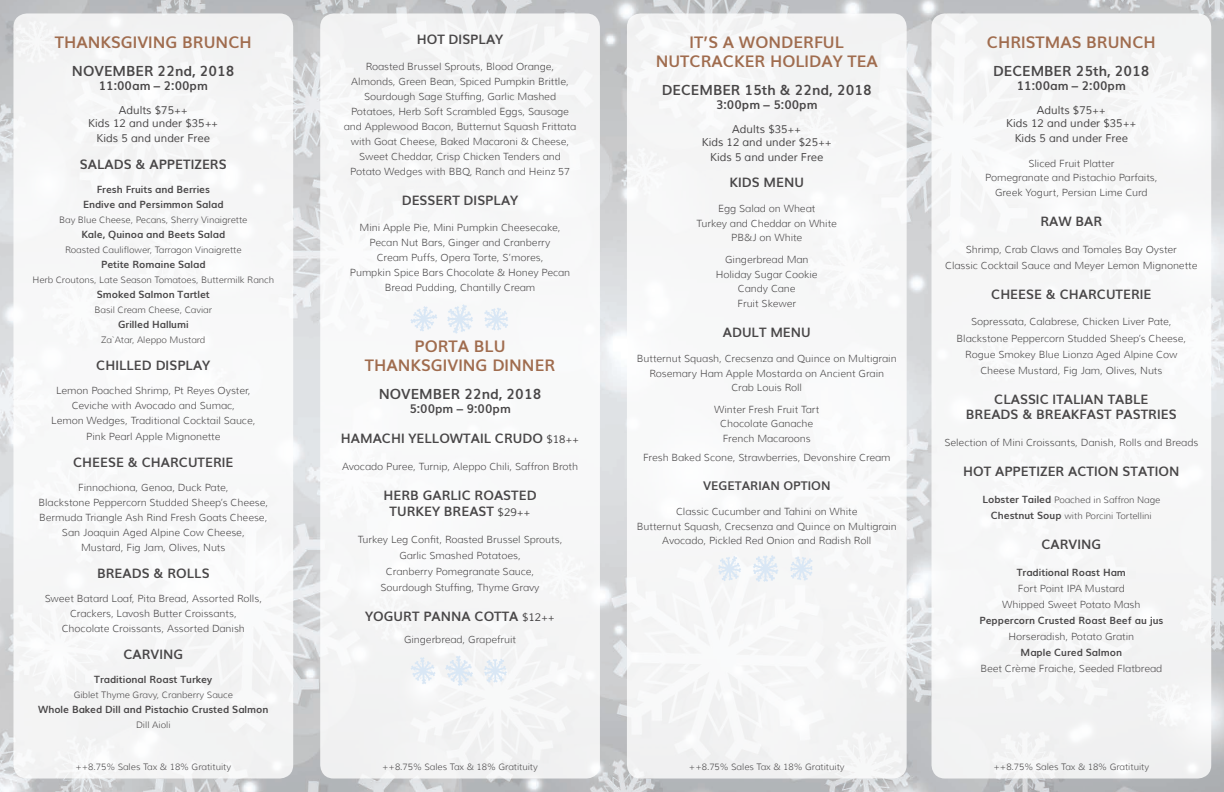
<style>
.page{position:relative;width:1224px;height:792px;background:#fff}
.page>*{position:absolute;margin:0;border:0;box-sizing:border-box;transform-origin:0 0}
.t1{font:700 16px/19.2px "Muli";color:#a06c4e;text-align:center}
.t2{font:700 14px "Muli";color:#484647}
.t3{font:700 13px/15.6px "Muli";color:#484647;text-align:center}
.t4{font:700 12px "Muli";color:#484647}
.t5{font:11px/13.2px "Muli";color:#484647;text-align:center}
.t6{font:300 10px/15px "Muli";color:#484647;text-align:center}
.t7{font:700 10px/15px "Muli";color:#484647;text-align:center}
.t8{font:300 9px/16px "Muli";color:#484647;text-align:center}
.s1{font-size:10px}
.s2{font-weight:400;font-size:11px}
.s3{font-weight:400;font-size:10px}
.s4{font-weight:700;font-size:10px}
</style>
<div class="page">
<img style="left:0;top:0;width:1224px;height:792px">
<div style="left:13px;top:13px;width:280px;height:765px;background:#f7f7f8;border-radius:14px"></div>
<div style="left:320px;top:13px;width:280px;height:765px;background:#f7f8f8;border-radius:14px"></div>
<div style="left:627px;top:13px;width:280px;height:765px;background:#f6f7f7;border-radius:14px"></div>
<div style="left:931px;top:13px;width:280px;height:765px;background:#f6f7f7;border-radius:14px"></div>
<svg style="left:447px;top:304px;width:26px;height:30px"></svg>
<svg style="left:484px;top:308px;width:24px;height:22px"></svg>
<svg style="left:410px;top:306px;width:27px;height:25px"></svg>
<svg style="left:753px;top:555px;width:25px;height:27px"></svg>
<svg style="left:445px;top:656px;width:28px;height:30px"></svg>
<svg style="left:790px;top:557px;width:23px;height:24px"></svg>
<svg style="left:484px;top:659px;width:23px;height:24px"></svg>
<svg style="left:718px;top:556px;width:23px;height:25px"></svg>
<svg style="left:411px;top:657px;width:24px;height:27px"></svg>
<h1 class="t1" style="left:55px;top:32px;width:199px">THANKSGIVING BRUNCH</h1>
<h2 class="t2" style="left:72px;top:59px;width:164px">NOVEMBER 22nd, 2018</h2>
<p class="t4" style="left:99px;top:76px;width:110px">11:00am – 2:00pm</p>
<p class="t5" style="left:88px;top:104px;width:132px">Adults $75<span class="s1">++<br></span>Kids 12 and under $35<span class="s1">++</span></p>
<p class="t5" style="left:97px;top:131px;width:115px">Kids 5 and under Free</p>
<h3 class="t3" style="left:80px;top:156px;width:148px">SALADS &amp; APPETIZERS</h3>
<p class="t7" style="left:83px;top:181px;width:142px">Fresh Fruits and Berries<br>Endive and Persimmon Salad</p>
<p class="t8" style="left:59px;top:211px;width:190px">Bay Blue Cheese, Pecans, Sherry Vinaigrette</p>
<p class="t7" style="left:81px;top:226px;width:145px">Kale, Quinoa and Beets Salad</p>
<p class="t8" style="left:65px;top:241px;width:178px">Roasted Cauliflower, Tarragon Vinaigrette</p>
<p class="t7" style="left:101px;top:256px;width:106px">Petite Romaine Salad</p>
<p class="t8" style="left:33px;top:271px;width:243px">Herb Croutons, Late Season Tomatoes, Buttermilk Ranch</p>
<p class="t7" style="left:97px;top:286px;width:115px">Smoked Salmon Tartlet</p>
<p class="t8" style="left:95px;top:301px;width:119px">Basil Cream Cheese, Caviar</p>
<p class="t7" style="left:118px;top:316px;width:72px">Grilled Hallumi</p>
<p class="t8" style="left:101px;top:331px;width:106px">Za`Atar, Aleppo Mustard</p>
<h3 class="t3" style="left:96px;top:357px;width:116px">CHILLED DISPLAY</h3>
<p class="t6" style="left:51px;top:383px;width:206px">Lemon Poached Shrimp, Pt Reyes Oyster,<br>Ceviche with Avocado and Sumac,<br>Lemon Wedges, Traditional Cocktail Sauce,</p>
<p class="t6" style="left:86px;top:429px;width:136px">Pink Pearl Apple Mignonette</p>
<h3 class="t3" style="left:73px;top:454px;width:162px">CHEESE &amp; CHARCUTERIE</h3>
<p class="t6" style="left:39px;top:480px;width:231px">Finnochiona, Genoa, Duck Pate,<br>Blackstone Peppercorn Studded Sheep’s Cheese, Bermuda Triangle Ash Rind Fresh Goats Cheese, San Joaquin Aged Alpine Cow Cheese,<br>Mustard, Fig Jam, Olives, Nuts</p>
<h3 class="t3" style="left:97px;top:565px;width:114px">BREADS &amp; ROLLS</h3>
<p class="t6" style="left:45px;top:591px;width:219px">Sweet Batard Loaf, Pita Bread, Assorted Rolls,<br>Crackers, Lavosh Butter Croissants,<br>Chocolate Croissants, Assorted Danish</p>
<h3 class="t3" style="left:123px;top:646px;width:61px">CARVING</h3>
<p class="t7" style="left:94px;top:671px;width:120px">Traditional Roast Turkey</p>
<p class="t8" style="left:74px;top:686px;width:161px">Giblet Thyme Gravy, Cranberry Sauce</p>
<p class="t7" style="left:38px;top:701px;width:232px">Whole Baked Dill and Pistachio Crusted Salmon</p>
<p class="t8" style="left:136px;top:716px;width:36px">Dill Aioli</p>
<h3 class="t3" style="left:417px;top:31px;width:88px">HOT DISPLAY</h3>
<p class="t6" style="left:344px;top:59px;width:234px">Roasted Brussel Sprouts, Blood Orange, Almonds, Green Bean, Spiced Pumpkin Brittle, Sourdough Sage Stuffing, Garlic Mashed Potatoes, Herb Soft Scrambled Eggs, Sausage and Applewood Bacon, Butternut Squash Frittata with Goat Cheese, Baked Macaroni &amp; Cheese, Sweet Cheddar, Crisp Chicken Tenders and Potato Wedges with BBQ, Ranch and Heinz 57</p>
<h3 class="t3" style="left:402px;top:192px;width:118px">DESSERT DISPLAY</h3>
<p class="t6" style="left:350px;top:220px;width:222px">Mini Apple Pie, Mini Pumpkin Cheesecake, Pecan Nut Bars, Ginger and Cranberry<br>Cream Puffs, Opera Torte, S’mores,<br>Pumpkin Spice Bars Chocolate &amp; Honey Pecan Bread Pudding, Chantilly Cream</p>
<h1 class="t1" style="left:365px;top:336px;width:192px">PORTA BLU<br>THANKSGIVING DINNER</h1>
<h2 class="t2" style="left:379px;top:383px;width:164px">NOVEMBER 22nd, 2018</h2>
<p class="t4" style="left:409px;top:399px;width:103px">5:00pm – 9:00pm</p>
<h3 class="t3" style="left:341px;top:430px;width:240px">HAMACHI YELLOWTAIL CRUDO <span class="s2">$18</span><span class="s3">++</span></h3>
<p class="t6" style="left:342px;top:459px;width:238px">Avocado Puree, Turnip, Aleppo Chili, Saffron Broth</p>
<h3 class="t3" style="left:383px;top:487px;width:155px">HERB GARLIC ROASTED<br>TURKEY BREAST <span class="s2">$29</span><span class="s3">++</span></h3>
<p class="t6" style="left:358px;top:531px;width:206px;line-height:16px">Turkey Leg Confit, Roasted Brussel Sprouts, Garlic Smashed Potatoes,<br>Cranberry Pomegranate Sauce,<br>Sourdough Stuffing, Thyme Gravy</p>
<h3 class="t3" style="left:365px;top:607px;width:191px">YOGURT PANNA COTTA <span class="s2">$12</span><span class="s3">++</span></h3>
<p class="t6" style="left:404px;top:632px;width:114px">Gingerbread, Grapefruit</p>
<h1 class="t1" style="left:690px;top:32px;width:62px">It’s a wonderful</h1>
<h1 class="t1" style="left:656px;top:51px;width:25px">Nutcracker</h1>
<h1 class="t1" style="left:770px;top:51px;width:24px">Holiday</h1>
<h1 class="t1" style="left:847px;top:51px;width:21px">Tea</h1>
<h2 class="t2" style="left:662px;top:78px;width:212px">DECEMBER 15th &amp; 22nd, 2018</h2>
<p class="t4" style="left:716px;top:95px;width:103px">3:00pm – 5:00pm</p>
<p class="t5" style="left:702px;top:123px;width:132px">Adults $35<span class="s1">++<br></span>Kids 12 and under $25<span class="s1">++</span></p>
<p class="t5" style="left:710px;top:151px;width:115px">Kids 5 and under Free</p>
<h3 class="t3" style="left:730px;top:174px;width:76px">KIDS MENU</h3>
<p class="t6" style="left:697px;top:202px;width:142px;line-height:14.5px">Egg Salad on Wheat<br>Turkey and Cheddar on White<br>PB&amp;J on White</p>
<p class="t6" style="left:716px;top:252px;width:103px;line-height:14.5px">Gingerbread Man<br>Holiday Sugar Cookie<br>Candy Cane<br>Fruit Skewer</p>
<h3 class="t3" style="left:723px;top:323px;width:90px">ADULT MENU</h3>
<p class="t6" style="left:637px;top:351px;width:261px;line-height:14.5px">Butternut Squash, Crecsenza and Quince on Multigrain<br>Rosemary Ham Apple Mostarda on Ancient Grain<br>Crab Louis Roll</p>
<p class="t6" style="left:714px;top:402px;width:107px;line-height:14.5px">Winter Fresh Fruit Tart<br>Chocolate Ganache<br>French Macaroons</p>
<p class="t6" style="left:643px;top:450px;width:249px">Fresh Baked Scone, Strawberries, Devonshire Cream</p>
<p class="t4" style="left:703px;top:476px;width:129px">VEGETARIAN OPTION</p>
<p class="t6" style="left:637px;top:504px;width:261px;line-height:14.5px">Classic Cucumber and Tahini on White<br>Butternut Squash, Crecsenza and Quince on Multigrain<br>Avocado, Pickled Red Onion and Radish Roll</p>
<h1 class="t1" style="left:987px;top:32px;width:170px">CHRISTMAS BRUNCH</h1>
<h2 class="t2" style="left:993px;top:59px;width:158px">DECEMBER 25th, 2018</h2>
<p class="t4" style="left:1017px;top:76px;width:110px">11:00am – 2:00pm</p>
<p class="t5" style="left:1006px;top:104px;width:132px">Adults $75<span class="s1">++<br></span>Kids 12 and under $35<span class="s1">++</span></p>
<p class="t5" style="left:1015px;top:131px;width:115px">Kids 5 and under Free</p>
<p class="t6" style="left:985px;top:156px;width:174px;line-height:14.5px">Sliced Fruit Platter<br>Pomegranate and Pistachio Parfaits,<br>Greek Yogurt, Persian Lime Curd</p>
<h3 class="t3" style="left:1040px;top:213px;width:63px">RAW BAR</h3>
<p class="t6" style="left:945px;top:241px;width:254px;line-height:16px">Shrimp, Crab Claws and Tomales Bay Oyster<br>Classic Cocktail Sauce and Meyer Lemon Mignonette</p>
<h3 class="t3" style="left:991px;top:285px;width:162px">CHEESE &amp; CHARCUTERIE</h3>
<p class="t6" style="left:957px;top:314px;width:231px;line-height:16px">Sopressata, Calabrese, Chicken Liver Pate, Blackstone Peppercorn Studded Sheep’s Cheese, Rogue Smokey Blue Lionza Aged Alpine Cow Cheese Mustard, Fig Jam, Olives, Nuts</p>
<h3 class="t3" style="left:966px;top:390px;width:212px">CLASSIC ITALIAN TABLE<br>BREADS &amp; BREAKFAST PASTRIES</h3>
<p class="t6" style="left:944px;top:435px;width:255px">Selection of Mini Croissants, Danish, Rolls and Breads</p>
<h3 class="t3" style="left:963px;top:463px;width:218px">HOT APPETIZER ACTION STATION</h3>
<p class="t8" style="left:982px;top:492px;width:180px"><span class="s4">Lobster Tailed</span> Poached in Saffron Nage<br><span class="s4">Chestnut Soup</span> with Porcini Tortellini</p>
<h3 class="t3" style="left:1041px;top:535px;width:61px">CARVING</h3>
<p class="t7" style="left:1017px;top:564px;width:111px">Traditional Roast Ham</p>
<p class="t6" style="left:1002px;top:580px;width:140px;line-height:16px">Fort Point IPA Mustard<br>Whipped Sweet Potato Mash</p>
<p class="t7" style="left:979px;top:612px;width:185px">Peppercorn Crusted Roast Beef au jus</p>
<p class="t6" style="left:1009px;top:628px;width:127px">Horseradish, Potato Gratin</p>
<p class="t7" style="left:1021px;top:644px;width:103px">Maple Cured Salmon</p>
<p class="t6" style="left:980px;top:660px;width:183px">Beet Crème Fraiche, Seeded Flatbread</p>
<p class="t8" style="left:76px;top:758px;width:157px">++8.75% Sales Tax &amp; 18% Gratituity</p>
<p class="t8" style="left:382px;top:758px;width:157px">++8.75% Sales Tax &amp; 18% Gratituity</p>
<p class="t8" style="left:689px;top:758px;width:157px">++8.75% Sales Tax &amp; 18% Gratituity</p>
<p class="t8" style="left:994px;top:758px;width:157px">++8.75% Sales Tax &amp; 18% Gratituity</p>
</div>
